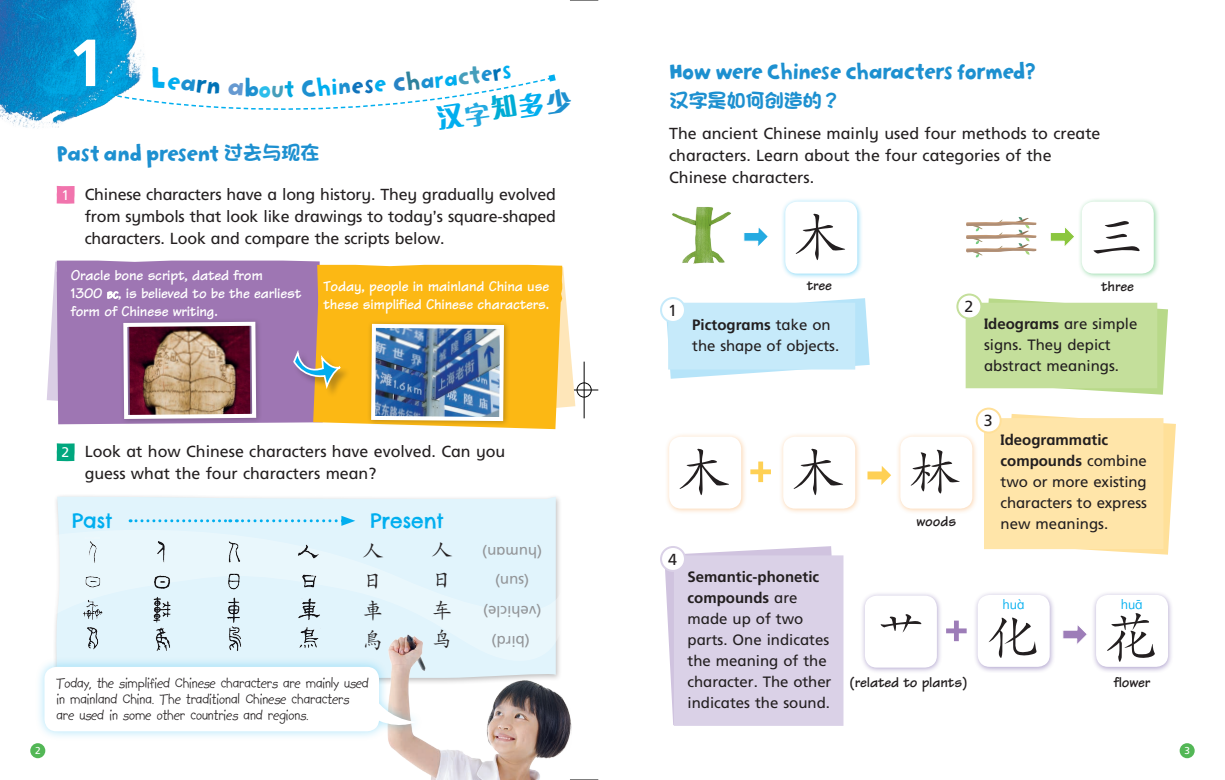
<style>
.page{position:relative;width:1225px;height:780px;background:#fff}
.page>*{position:absolute;margin:0;border:0;box-sizing:border-box;transform-origin:0 0}
.t1{font:700 66.5px "GC Frutiger";color:#fff}
.t2{font:500 55px "M Kai PRC";color:#231f20}
.t3{font:700 28px "M Ngai HKS";color:#00aeef}
.t4{font:26px "Slappy Inline";color:#469ebb}
.t5{font:25px "Slappy Inline";letter-spacing:-.05em;color:#1d90d0}
.t6{font:500 22px "M Kai HK";color:#231f20}
.t7{font:500 22px "M Kai PRC";color:#231f20}
.t8{font:20px "Chelsea Market Pro";color:#00aeef}
.t9{font:800 20px "M Young HKS";letter-spacing:-.05em;color:#1d90d0}
.t10{font:16px/22px "GC Frutiger Roman";color:#231f20}
.t11{font:16px/16px "G Ckid";color:#231f20}
.t12{font:15px/21px "GC Frutiger Roman";color:#231f20}
.t13{font:700 15px/18px "GC Tekton";letter-spacing:-.01em;color:#fff}
.t14{font:700 15px/21px "GC Frutiger";color:#231f20}
.t15{font:700 15px "GC Tekton";letter-spacing:-.01em;color:#231f20}
.t16{font:15px "GC Frutiger Roman";color:#939598}
.t17{font:14px "GB Pinyinok F";color:#00aeef}
.t18{font:14px "GC Frutiger Roman";color:#fff}
.t19{font:10px "GC Frutiger Roman";color:#fff}
.s1{font-size:26px;color:#24aae1}
.s2{font-size:27px;color:#00acd5}
.s3{font-size:27px}
.s4{font-size:27px;color:#1d90d0}
.s5{font-family:"M Young HKS";font-weight:800;font-size:20px}
.s6{font-size:10px}
.s7{font-family:"GC Frutiger Roman";font-weight:400}
</style>
<div class="page">
<div style="left:1179px;top:743px;width:15px;height:15px;background:#53b756;border-radius:50%"></div>
<img style="left:672px;top:206px;width:59px;height:58px">
<svg style="left:966px;top:217px;width:70px;height:41px"></svg>
<svg style="left:666px;top:298px;width:203px;height:81px;background:#ccecfa"></svg>
<svg style="left:965px;top:298px;width:203px;height:96px;background:#c8e1a3"></svg>
<svg style="left:984px;top:414px;width:192px;height:140px;background:#ffe6ac"></svg>
<svg style="left:664px;top:546px;width:179px;height:179px;background:#dbd2e7"></svg>
<div style="left:860px;top:591px;width:83px;height:83px;background:#6850a1;opacity:.5"></div>
<div style="left:865px;top:595px;width:72px;height:72px;background:#fff;border-radius:12px"></div>
<div style="left:973px;top:590px;width:83px;height:83px;background:#6850a1;opacity:.5"></div>
<div style="left:977px;top:595px;width:72px;height:71px;background:#fff;border-radius:12px"></div>
<div style="left:1091px;top:590px;width:83px;height:83px;background:#6850a1;opacity:.5"></div>
<div style="left:1096px;top:595px;width:72px;height:71px;background:#fff;border-radius:12px"></div>
<svg style="left:750px;top:461px;width:21px;height:21px"></svg>
<svg style="left:946px;top:620px;width:20px;height:21px"></svg>
<svg style="left:743px;top:228px;width:25px;height:19px"></svg>
<svg style="left:1050px;top:227px;width:24px;height:19px"></svg>
<svg style="left:867px;top:466px;width:24px;height:19px"></svg>
<svg style="left:1063px;top:625px;width:24px;height:19px"></svg>
<div style="left:665px;top:432px;width:82px;height:83px;background:#f9a654;opacity:.5"></div>
<div style="left:669px;top:436px;width:72px;height:72px;background:#fff;border-radius:12px"></div>
<div style="left:779px;top:432px;width:82px;height:83px;background:#f9a654;opacity:.5"></div>
<div style="left:783px;top:436px;width:72px;height:72px;background:#fff;border-radius:12px"></div>
<div style="left:896px;top:432px;width:82px;height:83px;background:#f9a654;opacity:.5"></div>
<div style="left:900px;top:436px;width:72px;height:72px;background:#fff;border-radius:12px"></div>
<div style="left:781px;top:197px;width:82px;height:83px;background:#00aeef;opacity:.5"></div>
<div style="left:785px;top:202px;width:72px;height:71px;background:#fff;border-radius:12px"></div>
<div style="left:1077px;top:197px;width:83px;height:83px;background:#23b24b;opacity:.5"></div>
<div style="left:1081px;top:202px;width:72px;height:71px;background:#fff;border-radius:12px"></div>
<div style="left:661px;top:298px;width:24px;height:24px;background:#fff;border-radius:50%"></div>
<div style="left:660px;top:297px;width:26px;height:26px;border:2px solid #c6eafa;border-radius:50%"></div>
<div style="left:957px;top:294px;width:24px;height:24px;background:#fff;border-radius:50%"></div>
<div style="left:956px;top:293px;width:26px;height:26px;border:2px solid #c4df9b;border-radius:50%"></div>
<div style="left:976px;top:408px;width:24px;height:24px;background:#fff;border-radius:50%"></div>
<div style="left:975px;top:407px;width:26px;height:26px;border:2px solid #ffe099;border-radius:50%"></div>
<div style="left:661px;top:547px;width:24px;height:24px;background:#fff;border-radius:50%"></div>
<div style="left:660px;top:546px;width:26px;height:26px;border:2px solid #dad1e7;border-radius:50%"></div>
<img style="left:0;top:0;width:144px;height:128px">
<div style="left:30px;top:743px;width:15px;height:15px;background:#53b756;border-radius:50%"></div>
<svg style="left:345px;top:423px;width:211px;height:6px"></svg>
<svg style="left:56px;top:496px;width:500px;height:33px;background:#e2f4fb"></svg>
<div style="left:55px;top:529px;width:505px;height:127px;background:#e1f4fc"></div>
<img style="left:387px;top:634px;width:185px;height:146px">
<div style="left:34px;top:656px;width:390px;height:85px;background:#00aeef;opacity:.35"></div>
<div style="left:44px;top:666px;width:335px;height:65px;background:#fff;border-radius:12px"></div>
<svg style="left:370px;top:698px;width:46px;height:33px"></svg>
<svg style="left:57px;top:186px;width:18px;height:18px"></svg>
<svg style="left:57px;top:443px;width:18px;height:18px"></svg>
<div style="left:57px;top:537px;width:281px;height:26px;background:#e9f7fc"></div>
<div style="left:58px;top:567px;width:280px;height:26px;background:#e9f7fc"></div>
<img style="left:58px;top:596px;width:280px;height:26px">
<img style="left:58px;top:625px;width:280px;height:26px">
<div style="left:366px;top:319px;width:144px;height:108px;background:#231f20;opacity:.3"></div>
<svg style="left:47px;top:260px;width:551px;height:163px;background:#ba9983"></svg>
<svg style="left:130px;top:515px;width:225px;height:11px;background:#c4ebfa"></svg>
<svg style="left:570px;top:0;width:29px;height:1px"></svg>
<svg style="left:570px;top:779px;width:29px;height:1px"></svg>
<svg style="left:109px;top:65px;width:447px;height:63px"></svg>
<h1 class="t1" style="left:68px;top:24px;width:38px">1</h1>
<h3 class="t4" style="left:271px;top:73px;width:15px">u</h3>
<h3 class="t3" style="left:433px;top:100px;width:139px;rotate:-9deg">汉<span class="s1">字</span><span class="s2">知</span><span class="s3">多</span><span class="s4">少</span></h3>
<h3 class="t5" style="left:57px;top:137px;width:264px">Past and present <span class="s5">過去與現在</span></h3>
<p class="t10" style="left:85px;top:183px;width:473px;text-align:justify">Chinese characters have a long history. They gradually evolved from symbols that look like drawings to today’s square-shaped characters. Look and compare the scripts below.</p>
<p class="t18" style="left:61px;top:186px;width:9px">1</p>
<p class="t13" style="left:71px;top:266px;width:232px">Oracle bone script, dated from<br>1300 <span class="s6">BC</span>, is believed to be the earliest form of Chinese writing.</p>
<p class="t13" style="left:323px;top:277px;width:227px">Today, people in mainland China use these simplified Chinese characters.</p>
<p class="t19" style="left:35px;top:745px;width:7px">2</p>
<p class="t10" style="left:85px;top:440px;width:422px">Look at how Chinese characters have evolved. Can you guess what the four characters mean?</p>
<p class="t8" style="left:72px;top:508px;width:42px">Past</p>
<h3 class="t6" style="left:362px;top:535px;width:23px">人</h3>
<h3 class="t7" style="left:431px;top:539px;width:23px">人</h3>
<h3 class="t6" style="left:362px;top:565px;width:23px">日</h3>
<h3 class="t7" style="left:431px;top:569px;width:23px">日</h3>
<h3 class="t6" style="left:362px;top:595px;width:23px">車</h3>
<h3 class="t7" style="left:431px;top:598px;width:23px">车</h3>
<h3 class="t6" style="left:362px;top:624px;width:23px">鳥</h3>
<h3 class="t7" style="left:431px;top:628px;width:23px">鸟</h3>
<p class="t18" style="left:61px;top:444px;width:9px">2</p>
<p class="t8" style="left:370px;top:508px;width:75px">Present</p>
<p class="t16" style="left:542px;top:560px;width:61px;rotate:-180deg">(human)</p>
<p class="t16" style="left:529px;top:590px;width:36px;rotate:-180deg">(sun)</p>
<p class="t16" style="left:541px;top:619px;width:60px;rotate:-180deg">(vehicle)</p>
<p class="t16" style="left:530px;top:650px;width:40px;rotate:-180deg">(bird)</p>
<p class="t11" style="left:56px;top:675px;width:314px">Today, the simplified Chinese characters are mainly used in mainland China. The traditional Chinese characters are used in some other countries and regions.</p>
<h3 class="t5" style="left:669px;top:56px;width:369px">How were Chinese characters formed?</h3>
<p class="t9" style="left:669px;top:87px;width:173px">汉字是如何創造的？</p>
<p class="t10" style="left:669px;top:123px;width:433px">The ancient Chinese mainly used four methods to create characters. Learn about the four categories of the<br>Chinese characters.</p>
<h2 class="t2" style="left:793px;top:208px;width:56px">木</h2>
<h2 class="t2" style="left:1089px;top:208px;width:56px">三</h2>
<p class="t15" style="left:806px;top:276px;width:27px">tree</p>
<p class="t15" style="left:1101px;top:277px;width:34px">three</p>
<p class="t10" style="left:668px;top:299px;width:10px">1</p>
<p class="t10" style="left:964px;top:295px;width:10px">2</p>
<p class="t14" style="left:692px;top:314px;width:140px">Pictograms <span class="s7">take on</span></p>
<p class="t12" style="left:692px;top:335px;width:148px">the shape of objects.</p>
<p class="t14" style="left:984px;top:313px;width:155px">Ideograms <span class="s7">are simple</span></p>
<p class="t12" style="left:984px;top:334px;width:137px">signs. They depict abstract meanings.</p>
<h2 class="t2" style="left:677px;top:443px;width:288px">木木林</h2>
<p class="t10" style="left:668px;top:548px;width:10px">4</p>
<p class="t15" style="left:916px;top:512px;width:41px">woods</p>
<p class="t10" style="left:983px;top:409px;width:10px">3</p>
<p class="t14" style="left:1000px;top:429px;width:148px">Ideogrammatic compounds <span class="s7">combine</span></p>
<p class="t12" style="left:1000px;top:471px;width:148px;text-align:justify">two or more existing characters to express new meanings.</p>
<p class="t14" style="left:687px;top:566px;width:133px">Semantic-phonetic compounds <span class="s7">are</span></p>
<p class="t12" style="left:687px;top:608px;width:145px">made up of two parts. One indicates the meaning of the character. The other indicates the sound.</p>
<p class="t17" style="left:1002px;top:596px;width:23px">huà</p>
<h2 class="t2" style="left:873px;top:609px;width:169px">艹 化</h2>
<p class="t17" style="left:1120px;top:596px;width:24px">huā</p>
<h2 class="t2" style="left:1104px;top:609px;width:56px">花</h2>
<p class="t15" style="left:849px;top:673px;width:119px">(related to plants)</p>
<p class="t15" style="left:1113px;top:673px;width:38px">flower</p>
<p class="t19" style="left:1184px;top:745px;width:7px">3</p>
</div>
